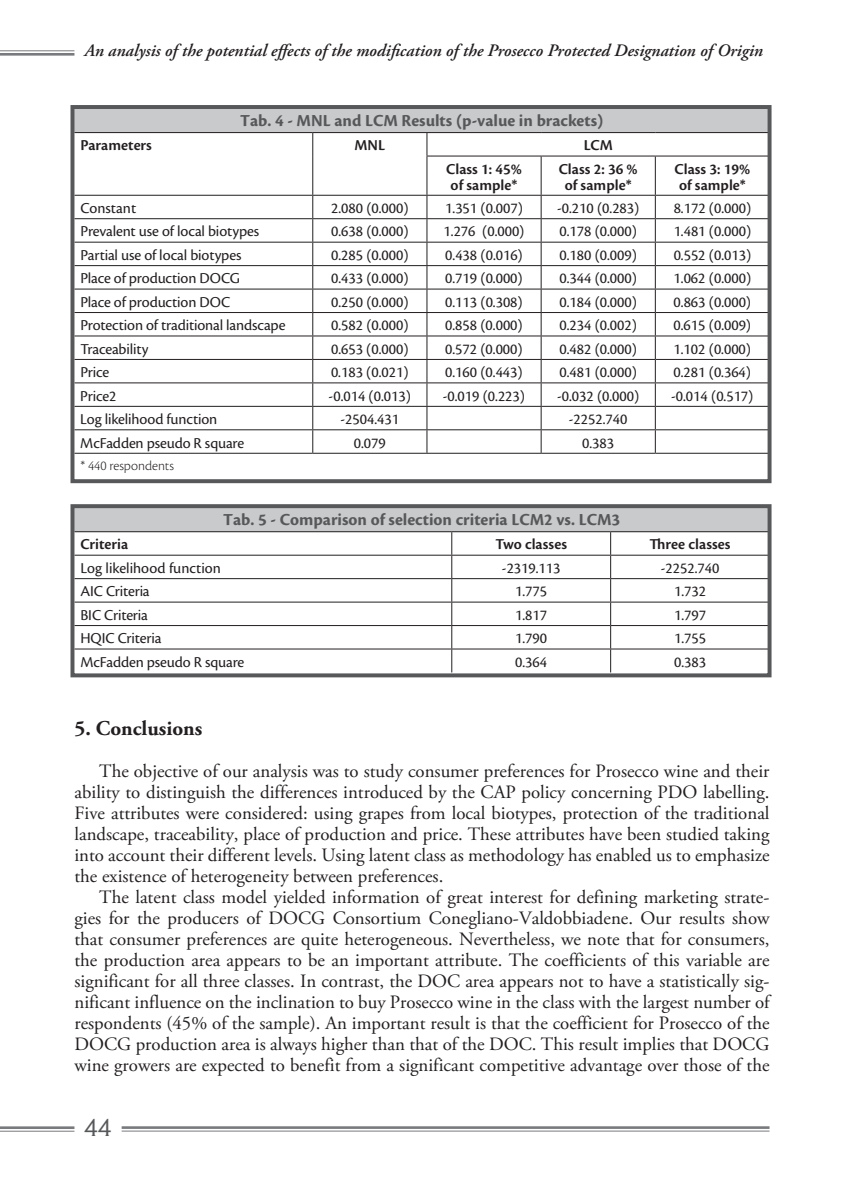
<style>
.page{position:relative;width:844px;height:1191px;background:#fff}
.page>*{position:absolute;margin:0;border:0;box-sizing:border-box;transform-origin:0 0}
.t1{font:21.88px "Penumbra Half Serif Std";color:#57585a}
.t2{font:700 21px "Adobe Garamond Pro";color:#231f20}
.t3{font:18.9px/21px "Adobe Garamond Pro";color:#231f20;text-align:justify}
.t4{font:italic 600 17.5px "Adobe Garamond Pro";color:#231f20}
.t5{font:700 17.5px "Cronos Pro";color:#57585a}
.t6{font:15.75px "Cronos Pro";color:#231f20}
.t7{font:600 15.75px/15.8px "Cronos Pro";color:#231f20}
.t8{font:300 14px "Cronos Pro";color:#231f20}
</style>
<div class="page">
<hr style="left:0;top:50px;width:74px;height:1px;background:#787a7d">
<hr style="left:0;top:53px;width:74px;height:3px;background:#787a7d">
<hr style="left:122px;top:1126px;width:647px;height:2px;background:#787a7d">
<hr style="left:122px;top:1130px;width:647px;height:1px;background:#787a7d">
<hr style="left:0;top:1126px;width:74px;height:3px;background:#787a7d">
<hr style="left:0;top:1130px;width:74px;height:1px;background:#787a7d">
<svg style="left:70px;top:105px;width:702px;height:379px"></svg>
<svg style="left:70px;top:504px;width:702px;height:174px"></svg>
<p class="t4" style="left:84px;top:40px;width:680px">An analysis of the potential effects of the modification of the Prosecco Protected Designation of Origin</p>
<p class="t5" style="left:240px;top:110px;width:364px">Tab. 4 - MNL and LCM Results (p-value in brackets)</p>
<p class="t7" style="left:80px;top:138px;width:73px">Parameters</p>
<p class="t7" style="left:354px;top:138px;width:32px">MNL</p>
<p class="t7" style="left:583px;top:138px;width:31px">LCM</p>
<p class="t7" style="left:446px;top:161px;width:77px">Class 1: 45% of sample*</p>
<p class="t7" style="left:558px;top:161px;width:80px;text-align:center">Class 2: 36 % of sample*</p>
<p class="t7" style="left:674px;top:161px;width:77px">Class 3: 19% of sample*</p>
<p class="t6" style="left:80px;top:199px;width:57px">Constant</p>
<p class="t6" style="left:331px;top:199px;width:79px">2.080 (0.000)</p>
<p class="t6" style="left:445px;top:199px;width:79px">1.351 (0.007)</p>
<p class="t6" style="left:557px;top:199px;width:84px">-0.210 (0.283)</p>
<p class="t6" style="left:673px;top:199px;width:79px">8.172 (0.000)</p>
<p class="t6" style="left:80px;top:222px;width:180px">Prevalent use of local biotypes</p>
<p class="t6" style="left:331px;top:222px;width:79px">0.638 (0.000)</p>
<p class="t6" style="left:443px;top:222px;width:82px">1.276 (0.000)</p>
<p class="t6" style="left:559px;top:222px;width:79px">0.178 (0.000)</p>
<p class="t6" style="left:673px;top:222px;width:79px">1.481 (0.000)</p>
<p class="t6" style="left:80px;top:246px;width:162px">Partial use of local biotypes</p>
<p class="t6" style="left:331px;top:246px;width:79px">0.285 (0.000)</p>
<p class="t6" style="left:445px;top:246px;width:79px">0.438 (0.016)</p>
<p class="t6" style="left:559px;top:246px;width:79px">0.180 (0.009)</p>
<p class="t6" style="left:673px;top:246px;width:79px">0.552 (0.013)</p>
<p class="t6" style="left:80px;top:269px;width:161px">Place of production DOCG</p>
<p class="t6" style="left:331px;top:269px;width:79px">0.433 (0.000)</p>
<p class="t6" style="left:445px;top:269px;width:79px">0.719 (0.000)</p>
<p class="t6" style="left:559px;top:269px;width:79px">0.344 (0.000)</p>
<p class="t6" style="left:673px;top:269px;width:79px">1.062 (0.000)</p>
<p class="t6" style="left:80px;top:293px;width:151px">Place of production DOC</p>
<p class="t6" style="left:331px;top:293px;width:79px">0.250 (0.000)</p>
<p class="t6" style="left:445px;top:293px;width:79px">0.113 (0.308)</p>
<p class="t6" style="left:559px;top:293px;width:79px">0.184 (0.000)</p>
<p class="t6" style="left:673px;top:293px;width:79px">0.863 (0.000)</p>
<p class="t6" style="left:80px;top:316px;width:207px">Protection of traditional landscape</p>
<p class="t6" style="left:331px;top:316px;width:79px">0.582 (0.000)</p>
<p class="t6" style="left:445px;top:316px;width:79px">0.858 (0.000)</p>
<p class="t6" style="left:559px;top:316px;width:79px">0.234 (0.002)</p>
<p class="t6" style="left:673px;top:316px;width:79px">0.615 (0.009)</p>
<p class="t6" style="left:80px;top:340px;width:69px">Traceability</p>
<p class="t6" style="left:331px;top:340px;width:79px">0.653 (0.000)</p>
<p class="t6" style="left:445px;top:340px;width:79px">0.572 (0.000)</p>
<p class="t6" style="left:559px;top:340px;width:79px">0.482 (0.000)</p>
<p class="t6" style="left:673px;top:340px;width:79px">1.102 (0.000)</p>
<p class="t6" style="left:80px;top:363px;width:31px">Price</p>
<p class="t6" style="left:331px;top:363px;width:79px">0.183 (0.021)</p>
<p class="t6" style="left:445px;top:363px;width:79px">0.160 (0.443)</p>
<p class="t6" style="left:559px;top:363px;width:79px">0.481 (0.000)</p>
<p class="t6" style="left:673px;top:363px;width:79px">0.281 (0.364)</p>
<p class="t6" style="left:80px;top:387px;width:38px">Price2</p>
<p class="t6" style="left:328px;top:387px;width:84px">-0.014 (0.013)</p>
<p class="t6" style="left:442px;top:387px;width:84px">-0.019 (0.223)</p>
<p class="t6" style="left:557px;top:387px;width:84px">-0.032 (0.000)</p>
<p class="t6" style="left:671px;top:387px;width:84px">-0.014 (0.517)</p>
<p class="t6" style="left:80px;top:410px;width:139px">Log likelihood function</p>
<p class="t6" style="left:340px;top:410px;width:60px">-2504.431</p>
<p class="t6" style="left:568px;top:410px;width:60px">-2252.740</p>
<p class="t6" style="left:80px;top:433px;width:165px">McFadden pseudo R square</p>
<p class="t6" style="left:353px;top:433px;width:33px">0.079</p>
<p class="t6" style="left:582px;top:433px;width:33px">0.383</p>
<p class="t8" style="left:80px;top:458px;width:95px">* 440 respondents</p>
<p class="t5" style="left:223px;top:509px;width:398px">Tab. 5 - Comparison of selection criteria LCM2 vs. LCM3</p>
<p class="t7" style="left:80px;top:537px;width:49px">Criteria</p>
<p class="t7" style="left:495px;top:537px;width:73px">Two classes</p>
<p class="t7" style="left:649px;top:537px;width:82px">Three classes</p>
<p class="t6" style="left:80px;top:559px;width:142px">Log likelihood function</p>
<p class="t6" style="left:502px;top:559px;width:60px">-2319.113</p>
<p class="t6" style="left:660px;top:559px;width:60px">-2252.740</p>
<p class="t6" style="left:80px;top:582px;width:71px">AIC Criteria</p>
<p class="t6" style="left:515px;top:582px;width:33px">1.775</p>
<p class="t6" style="left:674px;top:582px;width:33px">1.732</p>
<p class="t6" style="left:80px;top:606px;width:69px">BIC Criteria</p>
<p class="t6" style="left:515px;top:606px;width:33px">1.817</p>
<p class="t6" style="left:674px;top:606px;width:33px">1.797</p>
<p class="t6" style="left:80px;top:629px;width:82px">HQIC Criteria</p>
<p class="t6" style="left:515px;top:629px;width:33px">1.790</p>
<p class="t6" style="left:674px;top:629px;width:33px">1.755</p>
<p class="t6" style="left:80px;top:653px;width:165px">McFadden pseudo R square</p>
<p class="t6" style="left:515px;top:653px;width:33px">0.364</p>
<p class="t6" style="left:674px;top:653px;width:33px">0.383</p>
<p class="t2" style="left:74px;top:716px;width:129px">5. Conclusions</p>
<p class="t3" style="left:74px;top:761px;width:696px;text-indent:25px">The objective of our analysis was to study consumer preferences for Prosecco wine and their ability to distinguish the differences introduced by the CAP policy concerning PDO labelling.<br>Five attributes were considered: using grapes from local biotypes, protection of the traditional landscape, traceability, place of production and price. These attributes have been studied taking into account their different levels. Using latent class as methodology has enabled us to emphasize the existence of heterogeneity between preferences.</p>
<p class="t3" style="left:74px;top:887px;width:696px;text-indent:25px">The latent class model yielded information of great interest for defining marketing strate&shy;gies for the producers of DOCG Consortium Conegliano-Valdobbiadene. Our results show that consumer preferences are quite heterogeneous. Nevertheless, we note that for consumers, the production area appears to be an important attribute. The coefficients of this variable are significant for all three classes. In contrast, the DOC area appears not to have a statistically sig&shy;nificant influence on the inclination to buy Prosecco wine in the class with the largest number of respondents (45% of the sample). An important result is that the coefficient for Prosecco of the DOCG production area is always higher than that of the DOC. This result implies that DOCG wine growers are expected to benefit from a significant competitive advantage over those of the</p>
<p class="t1" style="left:84px;top:1115px;width:28px">44</p>
</div>
